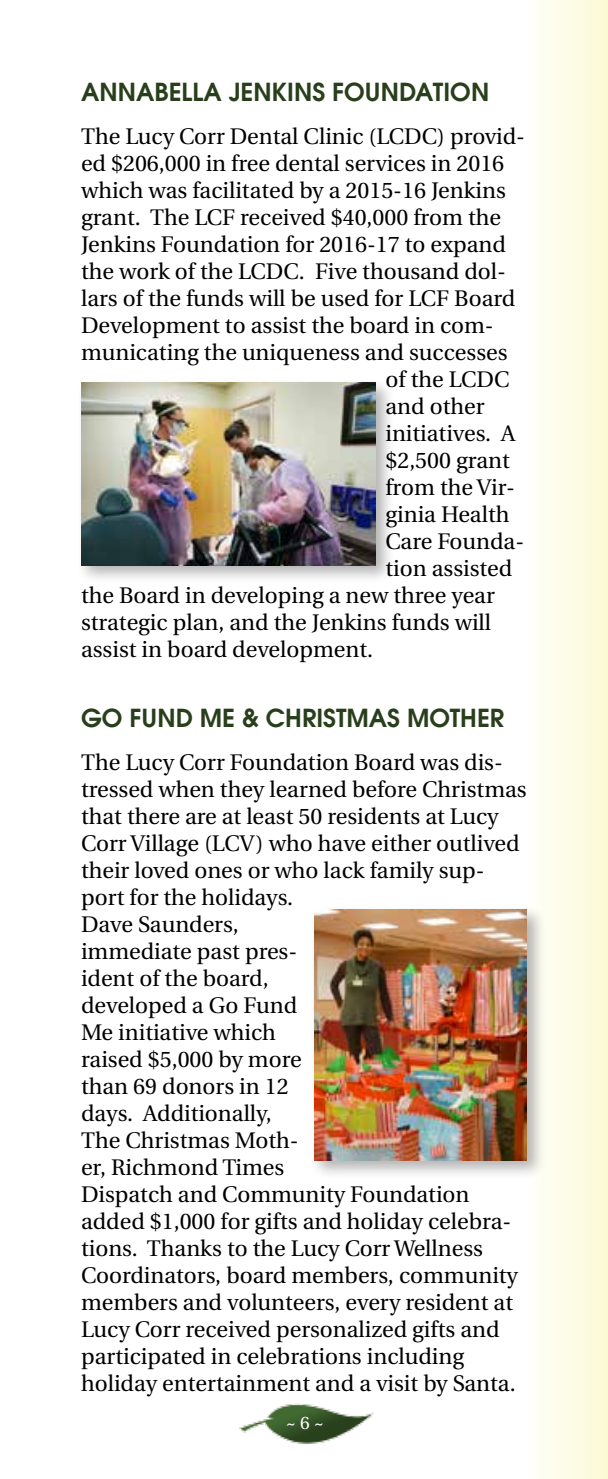
<style>
.page{position:relative;width:608px;height:1479px;background:#fff}
.page>*{position:absolute;margin:0;border:0;box-sizing:border-box;transform-origin:0 0}
.t1{font:600 24.75px "Avant Garde";color:#293f1c}
.t2{font:22.5px/27px "Utopia";color:#000}
.t3{font:18px "Utopia";color:#fff}
</style>
<div class="page">
<div style="left:524px;top:0;width:84px;height:1478px;background:linear-gradient(to right,#fffffc,#fcf9d5)"></div>
<img style="left:239px;top:1403px;width:135px;height:41px">
<div style="left:309px;top:904px;width:237px;height:275px;background:#000;opacity:.3"></div>
<img style="left:314px;top:909px;width:212px;height:251px">
<div style="left:76px;top:377px;width:318px;height:208px;background:#000;opacity:.3"></div>
<img style="left:81px;top:383px;width:294px;height:182px">
<p class="t1" style="left:81px;top:76px;width:36px">ANNABE</p>
<p class="t1" style="left:181px;top:76px;width:119px">LLA JEN KINS</p>
<p class="t1" style="left:332px;top:76px;width:29px">FOUNDATION</p>
<p class="t2" style="left:81px;top:123px;width:445px">The Lucy Corr Dental Clinic (LCDC) provid-</p>
<p class="t2" style="left:81px;top:150px;width:424px">ed $206,000 in free dental services in 2016</p>
<p class="t2" style="left:81px;top:177px;width:426px">which was facilitated by a 2015-16 Jenkins</p>
<p class="t2" style="left:81px;top:204px;width:421px">grant. The LCF received $40,000 from the</p>
<p class="t2" style="left:81px;top:231px;width:426px">Jenkins Foundation for 2016-17 to expand</p>
<p class="t2" style="left:81px;top:258px;width:426px">the work of the LCDC. Five thousand dol-</p>
<p class="t2" style="left:81px;top:285px;width:435px">lars of the funds will be used for LCF Board</p>
<p class="t2" style="left:81px;top:312px;width:414px">Development to assist the board in com-</p>
<p class="t2" style="left:81px;top:339px;width:428px">municating the uniqueness and successes</p>
<p class="t2" style="left:385px;top:366px;width:125px">of the LCDC</p>
<p class="t2" style="left:385px;top:393px;width:100px">and other</p>
<p class="t2" style="left:385px;top:420px;width:131px">initiatives. A</p>
<p class="t2" style="left:385px;top:447px;width:126px">$2,500 grant</p>
<p class="t2" style="left:385px;top:474px;width:131px">from the Vir-</p>
<p class="t2" style="left:385px;top:501px;width:125px">ginia Health</p>
<p class="t2" style="left:385px;top:528px;width:140px">Care Founda-</p>
<p class="t2" style="left:385px;top:555px;width:128px">tion assisted</p>
<p class="t2" style="left:81px;top:582px;width:415px">the Board in developing a new three year</p>
<p class="t2" style="left:81px;top:609px;width:411px">strategic plan, and the Jenkins funds will</p>
<p class="t2" style="left:81px;top:636px;width:293px">assist in board development.</p>
<p class="t1" style="left:81px;top:702px;width:78px">GO FUND</p>
<p class="t1" style="left:200px;top:702px;width:117px">ME &amp; CHRISTMAS</p>
<p class="t1" style="left:407px;top:702px;width:84px">MOTHER</p>
<p class="t2" style="left:81px;top:749px;width:447px">The Lucy Corr Foundation Board was dis&shy;tressed when they learned before Christmas that there are at least 50 residents at Lucy<br>Corr Village (LCV) who have either outlived their loved ones or who lack family sup&shy;port for the holidays.<br>Dave Saunders,<br>immediate past pres-<br>ident of the board,<br>developed a Go Fund<br>Me initiative which<br>raised $5,000 by more<br>than 69 donors in 12<br>days. Additionally,<br>The Christmas Moth-<br>er, Richmond Times<br>Dispatch and Community Foundation added $1,000 for gifts and holiday celebra&shy;tions. Thanks to the Lucy Corr Wellness<br>Coordinators, board members, community members and volunteers, every resident at<br>Lucy Corr received personalized gifts and participated in celebrations including holiday entertainment and a visit by Santa.</p>
<p class="t3" style="left:286px;top:1412px;width:40px">~ 6 ~</p>
</div>
